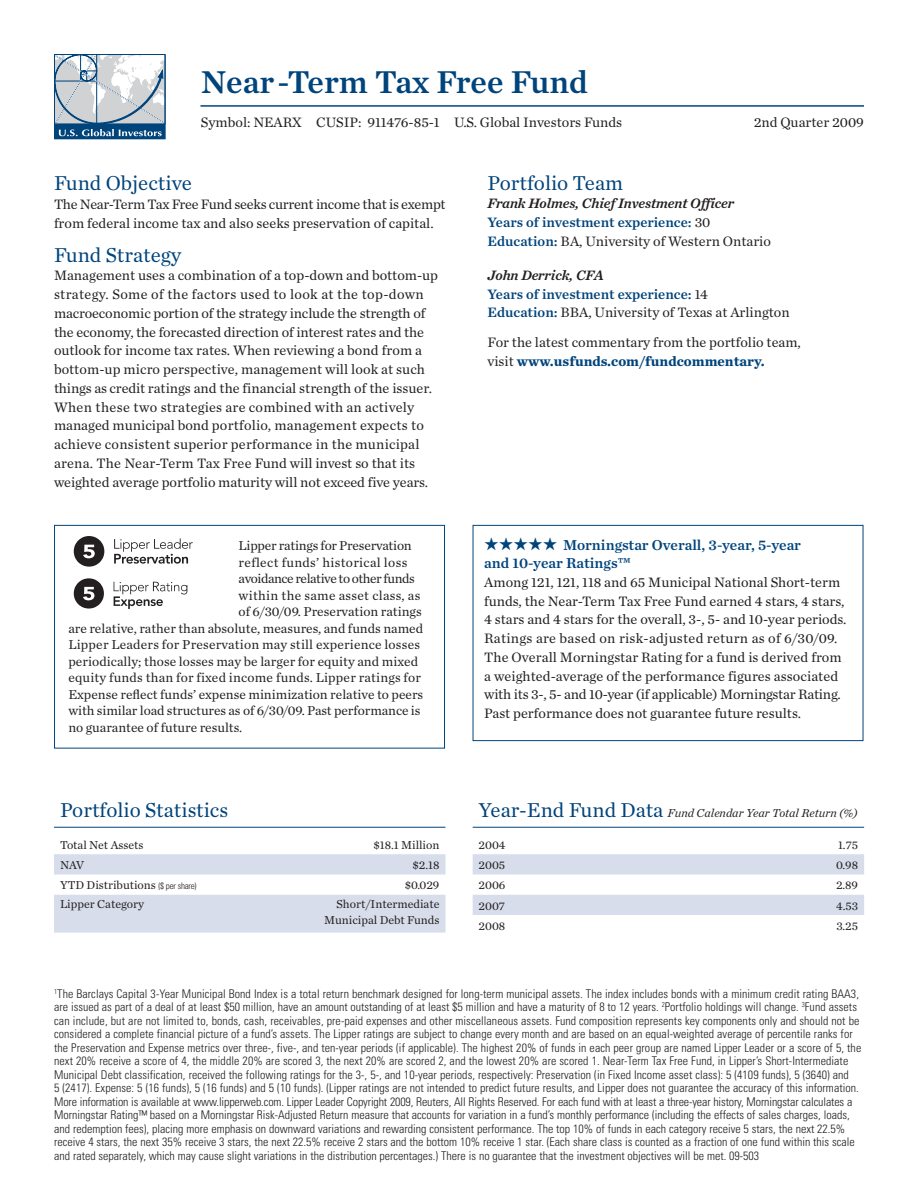
<style>
.page{position:relative;width:918px;height:1188px;background:#fff}
.page>*{position:absolute;margin:0;border:0;box-sizing:border-box;transform-origin:0 0}
.t1{font:33px "Chronicle Text G1 Semi";color:#00447c}
.t2{font:21px "Chronicle Text G1";color:#00447c}
.t3{font:15px/18px "Chronicle Text G1 Semi";color:#00447c}
.t4{font:14.25px/18.8px "Chronicle Text G1";color:#231f20}
.t5{font:14.25px "Chronicle Text G1 Semi";color:#00447c}
.t6{font:italic 14.25px "Chronicle Text G3 Semi";letter-spacing:-.005em;color:#231f20}
.t7{font:700 14.25px "Chronicle Text G1";color:#00447c}
.t8{font:13.5px "Chronicle Text G1";color:#231f20}
.t9{font:13.5px "Chronicle Text G1";letter-spacing:.025em;color:#231f20}
.t10{font:13.5px "Chronicle Text G1";letter-spacing:-.03em;color:#231f20}
.t11{font:300 condensed 12px/13.5px "Univers";letter-spacing:.005em;color:#231f20}
.t12{font:12px/16.5px "Chronicle Text G1";color:#231f20;text-align:right}
.t13{font:italic 12px "Chronicle Text G1";color:#231f20}
.s1{font-family:"Univers";font-weight:300;font-stretch:condensed;font-size:9px}
.s2{font-family:"Chronicle Text G1";color:#231f20}
.s3{font-family:"Chronicle Text G1 Semi";color:#00447c}
.s4{font-weight:400;color:#231f20}
.s5{font-style:normal;font-size:21px;color:#00447c}
</style>
<div class="page">
<svg style="left:56px;top:136px;width:108px;height:1px"></svg>
<svg style="left:56px;top:56px;width:108px;height:80px"></svg>
<div style="left:54px;top:54px;width:112px;height:85px;border:1px solid #00447c"></div>
<hr style="left:200px;top:105px;width:664px;height:2px;background:#00447c">
<div style="left:473px;top:525px;width:390px;height:216px;border:1px solid #00447c"></div>
<svg style="left:54px;top:854px;width:392px;height:79px"></svg>
<hr style="left:54px;top:827px;width:214px;height:1px;background:#00447c">
<hr style="left:268px;top:827px;width:178px;height:1px;background:#00447c">
<svg style="left:473px;top:854px;width:391px;height:61px"></svg>
<hr style="left:473px;top:827px;width:271px;height:1px;background:#00447c">
<hr style="left:744px;top:827px;width:120px;height:1px;background:#00447c">
<div style="left:54px;top:525px;width:391px;height:223px;border:1px solid #00447c"></div>
<svg style="left:74px;top:536px;width:30px;height:31px"></svg>
<svg style="left:114px;top:538px;width:79px;height:26px"></svg>
<svg style="left:74px;top:578px;width:30px;height:31px"></svg>
<svg style="left:114px;top:582px;width:73px;height:27px"></svg>
<h1 class="t1" style="left:201px;top:69px;width:388px">Near-Term Tax Free Fund</h1>
<p class="t4" style="left:201px;top:114px;width:423px">Symbol: NEARX CUSIP: 911476-85-1 U.S. Global Investors Funds</p>
<p class="t4" style="left:754px;top:114px;width:112px">2nd Quarter 2009</p>
<h2 class="t2" style="left:54px;top:175px;width:139px">Fund Objective</h2>
<p class="t4" style="left:54px;top:196px;width:393px">The Near-Term Tax Free Fund seeks current income that is exempt from federal income tax and also seeks preservation of capital.</p>
<h2 class="t2" style="left:54px;top:247px;width:129px">Fund Strategy</h2>
<p class="t4" style="left:54px;top:268px;width:386px">Management uses a combination of a top-down and bottom-up strategy. Some of the factors used to look at the top-down macroeconomic portion of the strategy include the strength of the economy, the forecasted direction of interest rates and the outlook for income tax rates. When reviewing a bond from a bottom-up micro perspective, management will look at such things as credit ratings and the financial strength of the issuer.<br>When these two strategies are combined with an actively managed municipal bond portfolio, management expects to achieve consistent superior performance in the municipal arena. The Near-Term Tax Free Fund will invest so that its weighted average portfolio maturity will not exceed five years.</p>
<p class="t8" style="left:239px;top:540px;width:175px">Lipper ratings for Preservation</p>
<p class="t9" style="left:239px;top:557px;width:170px">reflect funds’ historical loss</p>
<p class="t10" style="left:239px;top:573px;width:178px">avoidance relative to other funds</p>
<p class="t9" style="left:239px;top:590px;width:183px">within the same asset class, as</p>
<p class="t8" style="left:239px;top:606px;width:185px">of 6/30/09. Preservation ratings</p>
<p class="t8" style="left:68px;top:623px;width:356px">are relative, rather than absolute, measures, and funds named</p>
<p class="t8" style="left:68px;top:639px;width:353px">Lipper Leaders for Preservation may still experience losses</p>
<p class="t8" style="left:68px;top:656px;width:351px">periodically; those losses may be larger for equity and mixed</p>
<p class="t8" style="left:68px;top:672px;width:354px">equity funds than for fixed income funds. Lipper ratings for</p>
<p class="t8" style="left:68px;top:689px;width:356px">Expense reflect funds’ expense minimization relative to peers</p>
<p class="t8" style="left:68px;top:705px;width:354px">with similar load structures as of 6/30/09. Past performance is</p>
<p class="t8" style="left:68px;top:722px;width:175px">no guarantee of future results.</p>
<h2 class="t2" style="left:60px;top:802px;width:170px">Portfolio Statistics</h2>
<p class="t12" style="left:60px;top:838px;width:85px">Total Net Assets</p>
<p class="t12" style="left:374px;top:838px;width:67px">$18.1 Million</p>
<p class="t12" style="left:60px;top:858px;width:26px">NAV</p>
<p class="t12" style="left:413px;top:858px;width:28px">$2.18</p>
<p class="t12" style="left:60px;top:878px;width:138px">YTD Distributions <span class="s1">($ per share)</span></p>
<p class="t12" style="left:405px;top:878px;width:36px">$0.029</p>
<p class="t12" style="left:60px;top:897px;width:86px">Lipper Category</p>
<p class="t12" style="left:324px;top:897px;width:117px">Short/Intermediate<br>Municipal Debt Funds</p>
<h2 class="t2" style="left:488px;top:175px;width:137px">Portfolio Team</h2>
<p class="t6" style="left:488px;top:198px;width:248px">Frank Holmes, Chief Investment Officer</p>
<p class="t5" style="left:488px;top:217px;width:224px">Years of investment experience: <span class="s2">30</span></p>
<p class="t4" style="left:488px;top:233px;width:285px"><span class="s3">Education:</span> BA, University of Western Ontario</p>
<p class="t6" style="left:487px;top:270px;width:117px">John Derrick, CFA</p>
<p class="t5" style="left:488px;top:288px;width:222px">Years of investment experience: <span class="s2">14</span></p>
<p class="t4" style="left:487px;top:299px;width:315px;line-height:29.5px"><span class="s3">Education:</span> BBA, University of Texas at Arlington<br>For the latest commentary from the portfolio team,</p>
<p class="t7" style="left:487px;top:355px;width:279px"><span class="s4">visit</span> www.usfunds.com/fundcommentary.</p>
<p class="t3" style="left:484px;top:538px;width:318px">★★★★★ Morningstar Overall, 3-year, 5-year and 10-year Ratings™</p>
<p class="t4" style="left:484px;top:574px;width:364px">Among 121, 121, 118 and 65 Municipal National Short-term funds, the Near-Term Tax Free Fund earned 4 stars, 4 stars, 4 stars and 4 stars for the overall, 3-, 5- and 10-year periods.<br>Ratings are based on risk-adjusted return as of 6/30/09.<br>The Overall Morningstar Rating for a fund is derived from a weighted-average of the performance figures associated with its 3-, 5- and 10-year (if applicable) Morningstar Rating.<br>Past performance does not guarantee future results.</p>
<p class="t13" style="left:479px;top:808px;width:381px"><span class="s5">Year-End Fund Data</span> Fund Calendar Year Total Return (%)</p>
<p class="t12" style="left:479px;top:838px;width:28px">2004</p>
<p class="t12" style="left:838px;top:838px;width:22px">1.75</p>
<p class="t12" style="left:479px;top:858px;width:28px">2005</p>
<p class="t12" style="left:836px;top:858px;width:23px">0.98</p>
<p class="t12" style="left:479px;top:878px;width:28px">2006</p>
<p class="t12" style="left:836px;top:878px;width:24px">2.89</p>
<p class="t12" style="left:479px;top:899px;width:28px">2007</p>
<p class="t12" style="left:836px;top:899px;width:24px">4.53</p>
<p class="t12" style="left:479px;top:919px;width:28px">2008</p>
<p class="t12" style="left:836px;top:919px;width:23px">3.25</p>
<p class="t11" style="left:54px;top:988px;width:809px"><sup>1</sup>The Barclays Capital 3-Year Municipal Bond Index is a total return benchmark designed for long-term municipal assets. The index includes bonds with a minimum credit rating BAA3, are issued as part of a deal of at least $50 million, have an amount outstanding of at least $5 million and have a maturity of 8 to 12 years. <sup>2</sup>Portfolio holdings will change. <sup>3</sup>Fund assets can include, but are not limited to, bonds, cash, receivables, pre-paid expenses and other miscellaneous assets. Fund composition represents key components only and should not be considered a complete financial picture of a fund’s assets. The Lipper ratings are subject to change every month and are based on an equal-weighted average of percentile ranks for the Preservation and Expense metrics over three-, five-, and ten-year periods (if applicable). The highest 20% of funds in each peer group are named Lipper Leader or a score of 5, the next 20% receive a score of 4, the middle 20% are scored 3, the next 20% are scored 2, and the lowest 20% are scored 1. Near-Term Tax Free Fund, in Lipper’s Short-Intermediate Municipal Debt classification, received the following ratings for the 3-, 5-, and 10-year periods, respectively: Preservation (in Fixed Income asset class): 5 (4109 funds), 5 (3640) and<br>5 (2417). Expense: 5 (16 funds), 5 (16 funds) and 5 (10 funds). (Lipper ratings are not intended to predict future results, and Lipper does not guarantee the accuracy of this information.<br>More information is available at www.lipperweb.com. Lipper Leader Copyright 2009, Reuters, All Rights Reserved. For each fund with at least a three-year history, Morningstar calculates a Morningstar Rating™ based on a Morningstar Risk-Adjusted Return measure that accounts for variation in a fund’s monthly performance (including the effects of sales charges, loads, and redemption fees), placing more emphasis on downward variations and rewarding consistent performance. The top 10% of funds in each category receive 5 stars, the next 22.5% receive 4 stars, the next 35% receive 3 stars, the next 22.5% receive 2 stars and the bottom 10% receive 1 star. (Each share class is counted as a fraction of one fund within this scale and rated separately, which may cause slight variations in the distribution percentages.) There is no guarantee that the investment objectives will be met. 09-503</p>
</div>
